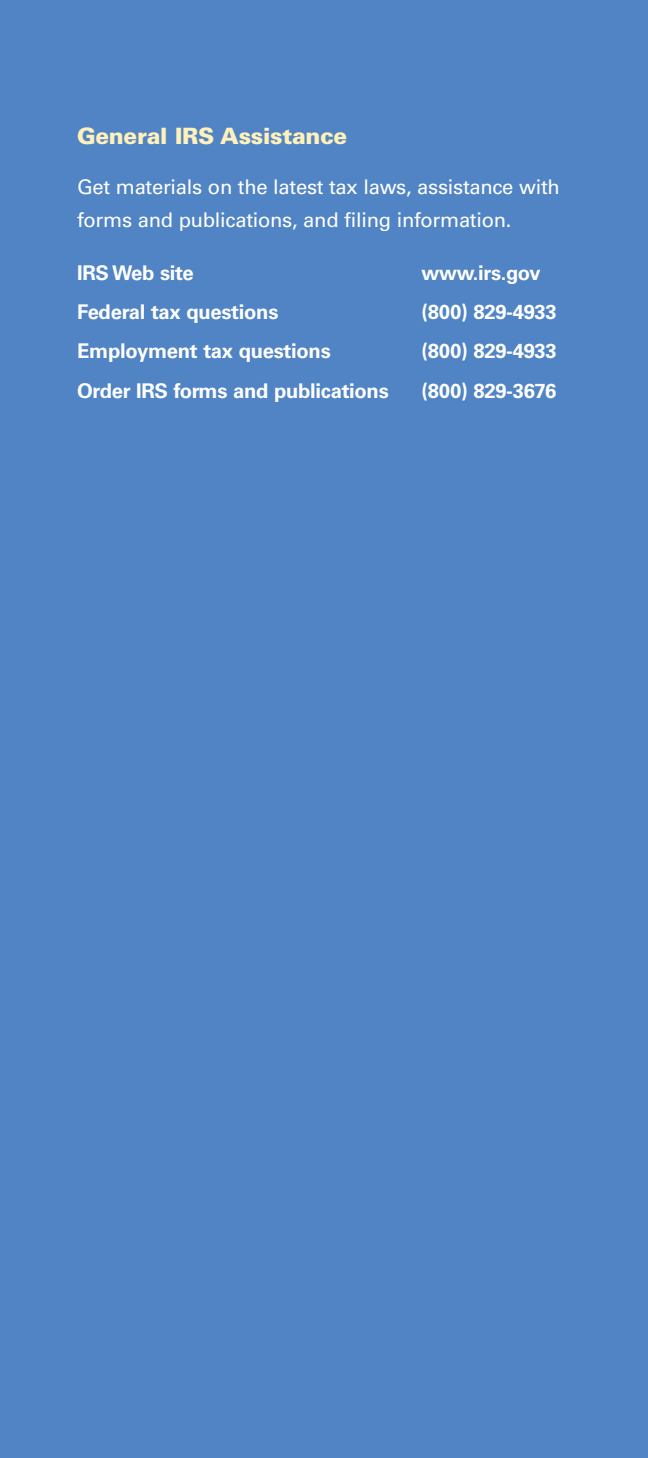
<style>
.page{position:relative;width:648px;height:1458px;background:#5084c4}
.page>*{position:absolute;margin:0;border:0;box-sizing:border-box;transform-origin:0 0}
.t1{font:900 22.5px "Univers";letter-spacing:-.015em;color:#fff1b9}
.t2{font:700 20.25px "Univers";letter-spacing:-.015em;color:#fff}
.t3{font:20.25px/32.6px "Univers";letter-spacing:-.015em;color:#fff}
</style>
<div class="page">
<h2 class="t1" style="left:77px;top:121px;width:272px">General IRS Assistance</h2>
<p class="t3" style="left:77px;top:171px;width:484px">Get materials on the latest tax laws, assistance with forms and publications, and filing information .</p>
<p class="t2" style="left:77px;top:261px;width:118px">IRS Web site</p>
<p class="t2" style="left:421px;top:261px;width:121px">www .irs .gov</p>
<p class="t2" style="left:77px;top:300px;width:203px">Federal tax questions</p>
<p class="t2" style="left:421px;top:300px;width:137px">(800) 829-4933</p>
<p class="t2" style="left:77px;top:339px;width:255px">Employment tax questions</p>
<p class="t2" style="left:421px;top:339px;width:137px">(800) 829-4933</p>
<p class="t2" style="left:77px;top:379px;width:313px">order IRS forms and publications</p>
<p class="t2" style="left:421px;top:379px;width:137px">(800) 829-3676</p>
</div>
